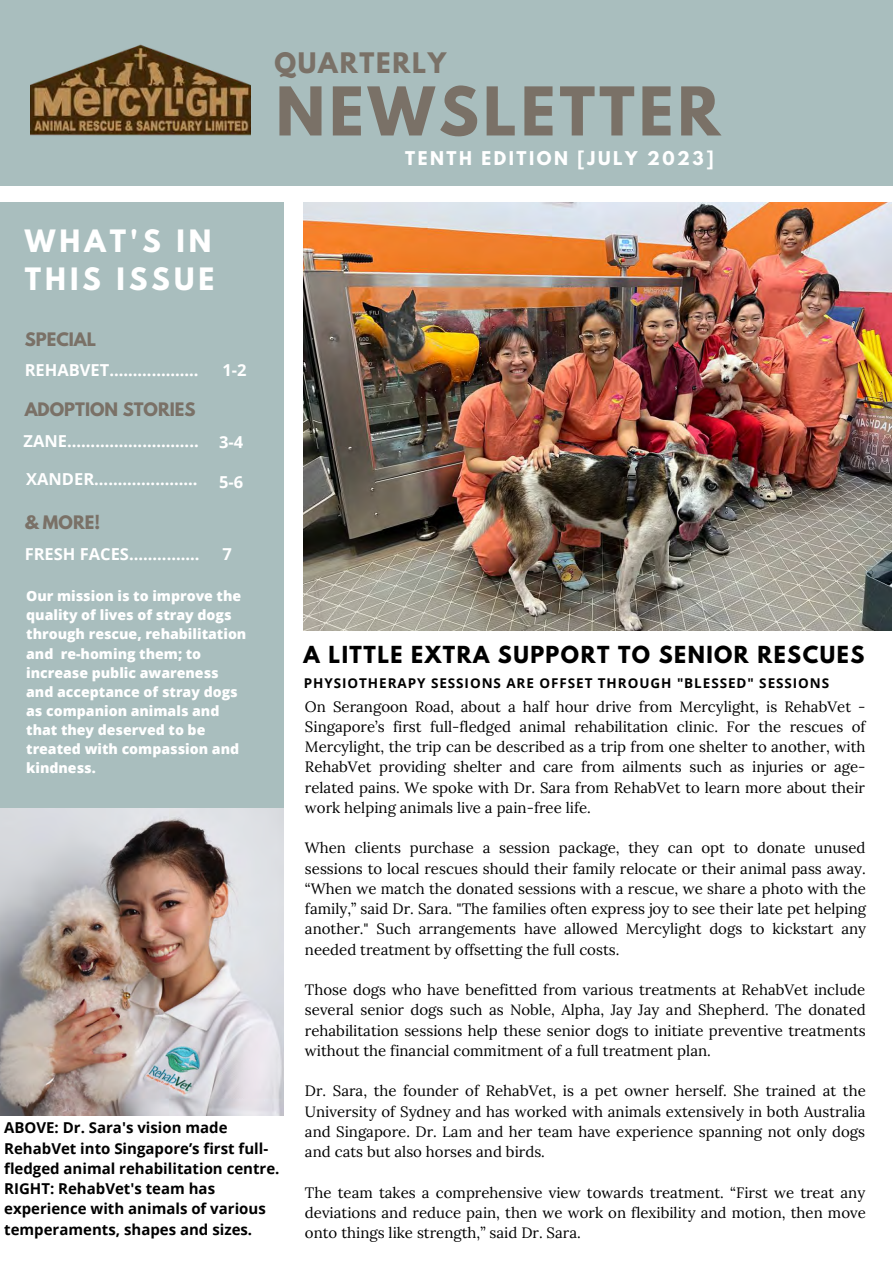
<style>
.page{position:relative;width:893px;height:1264px;background:#fff}
.page>*{position:absolute;margin:0;border:0;box-sizing:border-box;transform-origin:0 0}
.t1{font:700 59.55px "League Spartan";letter-spacing:.07em;color:#7a7167}
.t2{font:700 27.3px "League Spartan";letter-spacing:.15em;color:#fff}
.t3{font:700 25.05px "League Spartan";letter-spacing:.07em;color:#7a7167}
.t4{font:700 20.85px "League Spartan";letter-spacing:.07em;color:#000}
.t5{font:700 16.8px "League Spartan";letter-spacing:.15em;color:#fff}
.t6{font:700 16.5px "Open Sans";color:#fff}
.t7{font:700 16.5px "League Spartan";color:#7a7167}
.t8{font:15px/20.2px "Lora";color:#000;text-align:justify}
.t9{font:700 15px/20.2px "Open Sans";color:#000}
.t10{font:800 14.1px/19px "Open Sans";color:#fff}
.t11{font:700 13.5px "Open Sans";letter-spacing:.07em;color:#000}
</style>
<div class="page">
<div style="left:0;top:0;width:892px;height:185px;background:#a9bebe"></div>
<div style="left:0;top:202px;width:284px;height:896px;background:#a9bebe"></div>
<img style="left:303px;top:202px;width:588px;height:429px">
<img style="left:31px;top:44px;width:219px;height:142px">
<img style="left:0;top:808px;width:284px;height:307px">
<p class="t3" style="left:274px;top:50px;width:173px">QUARTERLY</p>
<p class="t1" style="left:276px;top:82px;width:446px">NEWSLETTER</p>
<p class="t2" style="left:25px;top:227px;width:188px">WHAT'S IN</p>
<p class="t2" style="left:25px;top:266px;width:191px">THIS ISSUE</p>
<p class="t7" style="left:25px;top:331px;width:73px">SPECIAL</p>
<p class="t6" style="left:25px;top:358px;width:175px">REHABVET...................</p>
<p class="t6" style="left:222px;top:358px;width:26px">1-2</p>
<p class="t7" style="left:25px;top:401px;width:172px">ADOPTION STORIES</p>
<p class="t6" style="left:24px;top:430px;width:177px">ZANE............................</p>
<p class="t6" style="left:219px;top:430px;width:26px">3-4</p>
<p class="t6" style="left:26px;top:468px;width:173px">XANDER......................</p>
<p class="t6" style="left:219px;top:471px;width:26px">5-6</p>
<p class="t7" style="left:25px;top:514px;width:77px">&amp; MORE!</p>
<p class="t6" style="left:25px;top:543px;width:176px">FRESH FACES...............</p>
<p class="t6" style="left:222px;top:542px;width:11px">7</p>
<p class="t10" style="left:26px;top:586px;width:222px">Our mission is to improve the quality of lives of stray dogs through rescue, rehabilitation and re-homing them; to increase public awareness and acceptance of stray dogs as companion animals and that they deserved to be treated with compassion and kindness.</p>
<p class="t9" style="left:4px;top:1117px;width:277px">ABOVE: Dr. Sara's vision made<br>RehabVet into Singapore’s first full&shy;fledged animal rehabilitation centre.</p>
<p class="t9" style="left:4px;top:1178px;width:263px">RIGHT: RehabVet's team has experience with animals of various temperaments, shapes and sizes.</p>
<p class="t5" style="left:405px;top:150px;width:310px">TENTH EDITION [JULY 2023]</p>
<p class="t4" style="left:303px;top:644px;width:562px">A LITTLE EXTRA SUPPORT TO SENIOR RESCUES</p>
<p class="t11" style="left:303px;top:674px;width:527px">PHYSIOTHERAPY SESSIONS ARE OFFSET THROUGH "BLESSED" SESSIONS</p>
<p class="t8" style="left:305px;top:696px;width:562px">On Serangoon Road, about a half hour drive from Mercylight, is RehabVet - Singapore’s first full-fledged animal rehabilitation clinic. For the rescues of Mercylight, the trip can be described as a trip from one shelter to another, with RehabVet providing shelter and care from ailments such as injuries or age&shy;related pains. We spoke with Dr. Sara from RehabVet to learn more about their work helping animals live a pain-free life.</p>
<p class="t8" style="left:305px;top:837px;width:562px">When clients purchase a session package, they can opt to donate unused sessions to local rescues should their family relocate or their animal pass away. “When we match the donated sessions with a rescue, we share a photo with the family,” said Dr. Sara. "The families often express joy to see their late pet helping another." Such arrangements have allowed Mercylight dogs to kickstart any needed treatment by offsetting the full costs.</p>
<p class="t8" style="left:305px;top:979px;width:562px">Those dogs who have benefitted from various treatments at RehabVet include several senior dogs such as Noble, Alpha, Jay Jay and Shepherd. The donated rehabilitation sessions help these senior dogs to initiate preventive treatments without the financial commitment of a full treatment plan.</p>
<p class="t8" style="left:305px;top:1080px;width:562px">Dr. Sara, the founder of RehabVet, is a pet owner herself. She trained at the University of Sydney and has worked with animals extensively in both Australia and Singapore. Dr. Lam and her team have experience spanning not only dogs and cats but also horses and birds.</p>
<p class="t8" style="left:305px;top:1181px;width:562px">The team takes a comprehensive view towards treatment. “First we treat any deviations and reduce pain, then we work on flexibility and motion, then move onto things like strength,” said Dr. Sara.</p>
</div>
